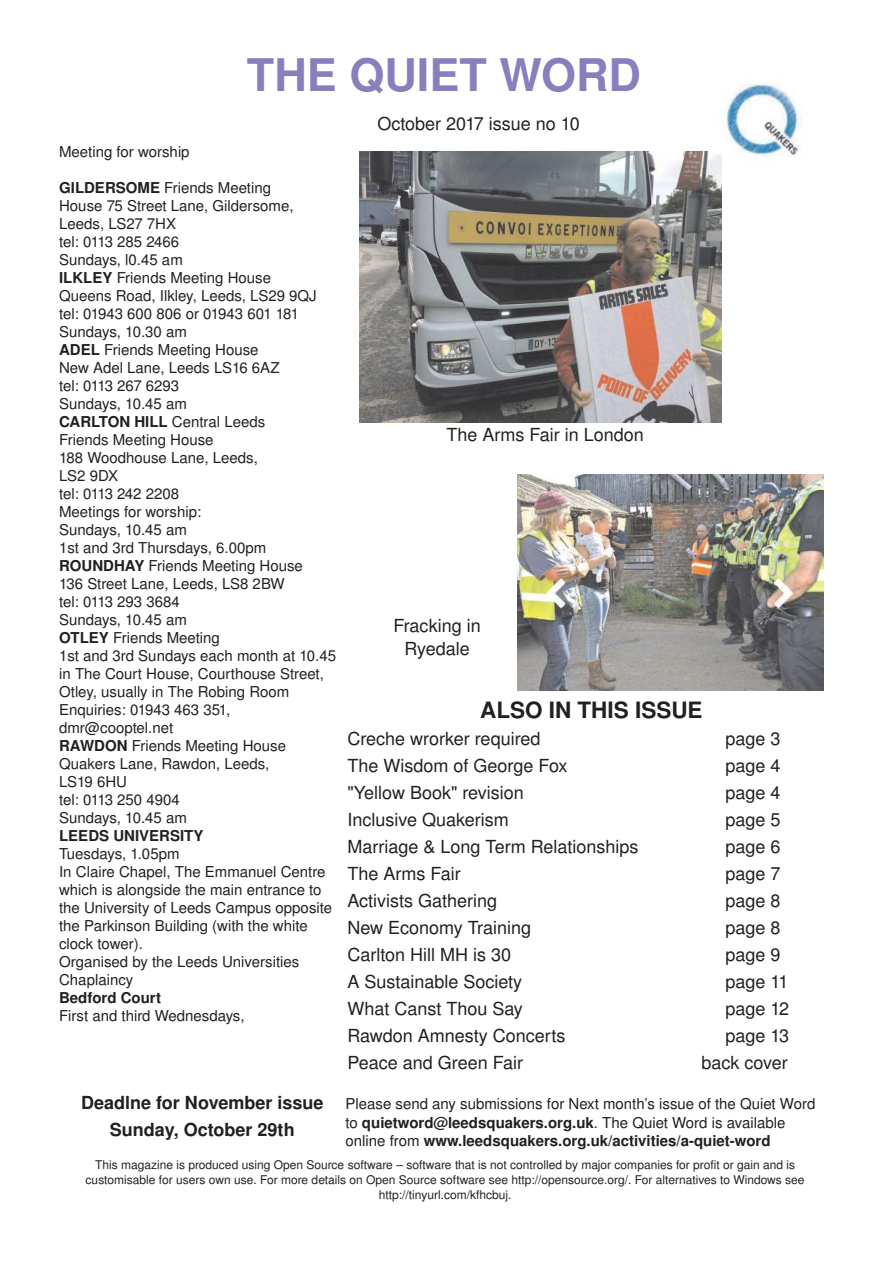
<style>
.page{position:relative;width:893px;height:1263px;background:#fff}
.page>*{position:absolute;margin:0;border:0;box-sizing:border-box;transform-origin:0 0}
.t1{font:700 45px "Nimbus San L";color:#8780bd}
.t2{font:700 22.5px "Nimbus San L";color:#221f1f}
.t3{font:18px/22.5px "Nimbus San L";color:#221f1f;text-align:center}
.t4{font:700 18px/27px "Nimbus San L";color:#221f1f;text-align:center}
.t5{font:15px/18px "Nimbus San L";color:#221f1f}
.t6{font:700 15px "Nimbus San L";color:#221f1f}
.t7{font:12px/14.9px "Nimbus San L";color:#221f1f;text-align:center}
.s1{font-weight:700}
</style>
<div class="page">
<img style="left:723px;top:82px;width:79px;height:73px">
<img style="left:517px;top:474px;width:306px;height:216px">
<img style="left:360px;top:151px;width:362px;height:272px">
<h1 class="t1" style="left:247px;top:57px;width:396px">THE QUIET WORD</h1>
<p class="t5" style="left:59px;top:144px;width:132px">Meeting for worship</p>
<p class="t5" style="left:59px;top:180px;width:278px"><span class="s1">GILDERSOME</span> Friends Meeting<br>House 75 Street Lane, Gildersome,<br>Leeds, LS27 7HX<br>tel: 0113 285 2466<br>Sundays, l0.45 am<br><span class="s1">ILKLEY</span> Friends Meeting House<br>Queens Road, Ilkley, Leeds, LS29 9QJ tel: 01943 600 806 or 01943 601 181<br>Sundays, 10.30 am<br><span class="s1">ADEL</span> Friends Meeting House<br>New Adel Lane, Leeds LS16 6AZ<br>tel: 0113 267 6293<br>Sundays, 10.45 am<br><span class="s1">CARLTON HILL</span> Central Leeds<br>Friends Meeting House<br>188 Woodhouse Lane, Leeds,<br>LS2 9DX<br>tel: 0113 242 2208<br>Meetings for worship:<br>Sundays, 10.45 am<br>1st and 3rd Thursdays, 6.00pm<br><span class="s1">ROUNDHAY</span> Friends Meeting House<br>136 Street Lane, Leeds, LS8 2BW<br>tel: 0113 293 3684<br>Sundays, 10.45 am<br><span class="s1">OTLEY</span> Friends Meeting<br>1st and 3rd Sundays each month at 10.45 in The Court House, Courthouse Street,<br>Otley, usually in The Robing Room<br>Enquiries: 01943 463 351, dmr@cooptel.net<br><span class="s1">RAWDON</span> Friends Meeting House<br>Quakers Lane, Rawdon, Leeds,<br>LS19 6HU<br>tel: 0113 250 4904<br>Sundays, 10.45 am</p>
<p class="t6" style="left:59px;top:830px;width:146px">LEEDS UNIVERSITY</p>
<p class="t5" style="left:59px;top:846px;width:274px">Tuesdays, 1.05pm<br>In Claire Chapel, The Emmanuel Centre which is alongside the main entrance to the University of Leeds Campus opposite the Parkinson Building (with the white clock tower).<br>Organised by the Leeds Universities<br>Chaplaincy</p>
<p class="t6" style="left:59px;top:992px;width:103px">Bedford Court</p>
<p class="t5" style="left:59px;top:1008px;width:187px">First and third Wednesdays,</p>
<p class="t3" style="left:377px;top:114px;width:204px">October 2017 issue no 10</p>
<p class="t3" style="left:446px;top:425px;width:199px">The Arms Fair in London</p>
<p class="t3" style="left:393px;top:616px;width:89px">Fracking in<br>Ryedale</p>
<h2 class="t2" style="left:480px;top:701px;width:224px">ALSO IN THIS ISSUE</h2>
<p class="t3" style="left:347px;top:729px;width:195px">Creche wrorker required</p>
<p class="t3" style="left:725px;top:729px;width:57px">page 3</p>
<p class="t3" style="left:347px;top:756px;width:222px">The Wisdom of George Fox</p>
<p class="t3" style="left:725px;top:756px;width:57px">page 4</p>
<p class="t3" style="left:347px;top:783px;width:178px">"Yellow Book" revision</p>
<p class="t3" style="left:725px;top:783px;width:57px">page 4</p>
<p class="t3" style="left:347px;top:810px;width:163px">Inclusive Quakerism</p>
<p class="t3" style="left:725px;top:810px;width:57px">page 5</p>
<p class="t3" style="left:347px;top:837px;width:293px">Marriage &amp; Long Term Relationships</p>
<p class="t3" style="left:725px;top:837px;width:57px">page 6</p>
<p class="t3" style="left:347px;top:864px;width:115px">The Arms Fair</p>
<p class="t3" style="left:725px;top:864px;width:57px">page 7</p>
<p class="t3" style="left:347px;top:891px;width:151px">Activists Gathering</p>
<p class="t3" style="left:725px;top:891px;width:57px">page 8</p>
<p class="t3" style="left:347px;top:918px;width:185px">New Economy Training</p>
<p class="t3" style="left:725px;top:918px;width:57px">page 8</p>
<p class="t3" style="left:347px;top:945px;width:165px">Carlton Hill MH is 30</p>
<p class="t3" style="left:725px;top:945px;width:57px">page 9</p>
<p class="t3" style="left:347px;top:972px;width:176px">A Sustainable Society</p>
<p class="t3" style="left:725px;top:972px;width:64px">page 11</p>
<p class="t3" style="left:347px;top:999px;width:177px">What Canst Thou Say</p>
<p class="t3" style="left:725px;top:999px;width:65px">page 12</p>
<p class="t3" style="left:347px;top:1026px;width:220px">Rawdon Amnesty Concerts</p>
<p class="t3" style="left:725px;top:1026px;width:65px">page 13</p>
<p class="t3" style="left:347px;top:1053px;width:177px">Peace and Green Fair</p>
<p class="t3" style="left:701px;top:1053px;width:88px">back cover</p>
<p class="t4" style="left:81px;top:1091px;width:244px">Deadlne for November issue<br>Sunday, October 29th</p>
<p class="t5" style="left:345px;top:1096px;width:471px;line-height:18.6px">Please send any submissions for Next month’s issue of the Quiet Word to <span class="s1">quietword@leedsquakers.org.uk</span>. The Quiet Word is available online from <span class="s1">www.leedsquakers.org.uk/activities/a-quiet-word</span></p>
<p class="t7" style="left:86px;top:1159px;width:720px">This magazine is produced using Open Source software – software that is not controlled by major companies for profit or gain and is customisable for users own use. For more details on Open Source software see http://opensource.org/. For alternatives to Windows see http://tinyurl.com/kfhcbuj.</p>
</div>
